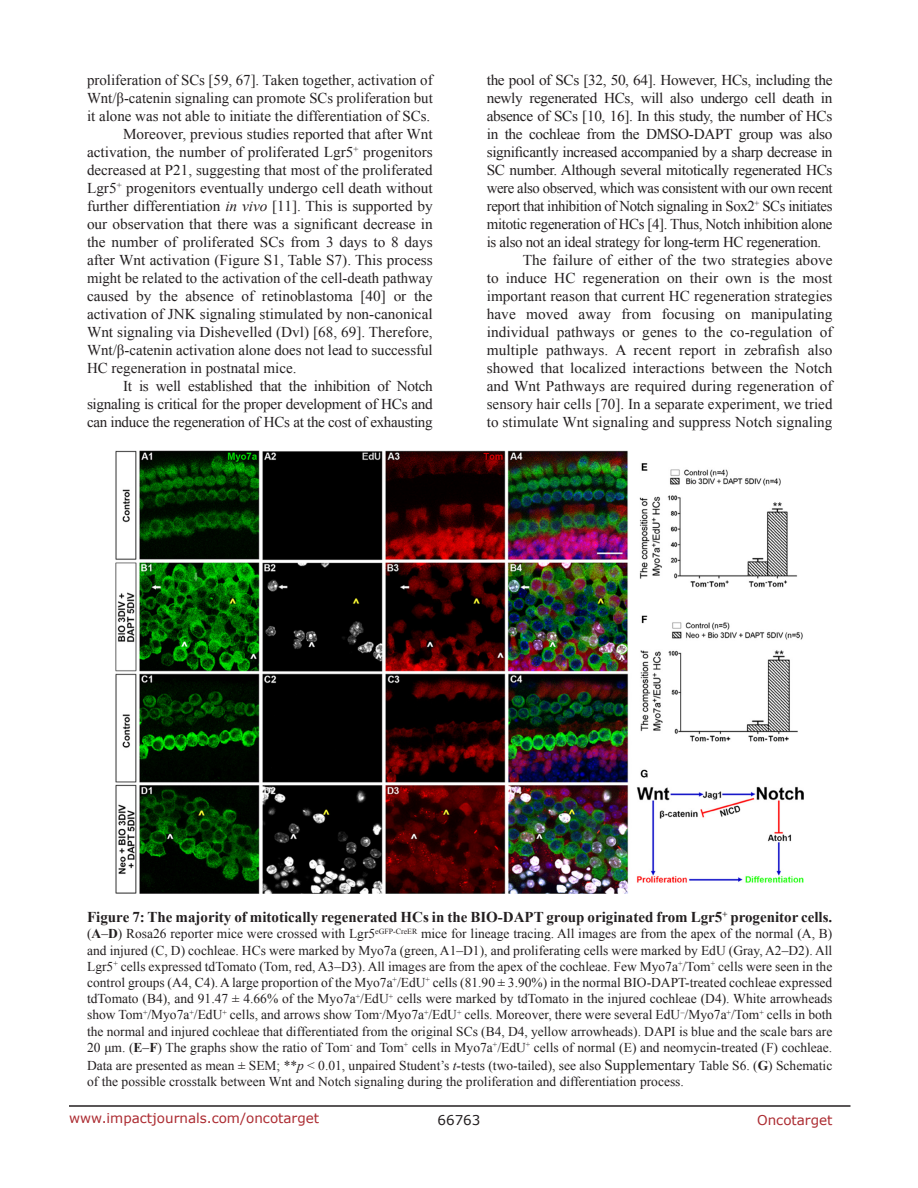
<style>
.page{position:relative;width:918px;height:1188px;background:#fff}
.page>*{position:absolute;margin:0;border:0;box-sizing:border-box;transform-origin:0 0}
.BodyText{font:15px/18px "Times New Roman";color:#231f20;text-align:justify}
.FigureText{font:700 15px "Times New Roman";color:#231f20}
.FigureText-2{font:13.5px/16.2px "Times New Roman";color:#231f20;text-align:justify}
.t1{font:13.5px "Verdana";color:#ac2b31}
.t2{font:13.5px "Verdana";color:#231f20}
.s1{font-style:italic}
.s2{font-weight:700}
.s3{font-size:15px}
</style>
<div class="page">
<hr style="left:69px;top:1105px;width:781px;height:2px;background:#231f20">
<img style="left:116px;top:451px;width:688px;height:442px">
<p class="BodyText" style="left:87px;top:71px;width:347px">proliferation of SCs [59, 67]. Taken together, activation of Wnt/β-catenin signaling can promote SCs proliferation but it alone was not able to initiate the differentiation of SCs.</p>
<p class="BodyText" style="left:87px;top:125px;width:347px;text-indent:36px">Moreover, previous studies reported that after Wnt activation, the number of proliferated Lgr5<sup>+</sup> progenitors decreased at P21, suggesting that most of the proliferated Lgr5<sup>+</sup> progenitors eventually undergo cell death without further differentiation <span class="s1">in vivo</span> [11]. This is supported by our observation that there was a significant decrease in the number of proliferated SCs from 3 days to 8 days after Wnt activation (Figure S1, Table S7). This process might be related to the activation of the cell-death pathway caused by the absence of retinoblastoma [40] or the activation of JNK signaling stimulated by non-canonical Wnt signaling via Dishevelled (Dvl) [68, 69]. Therefore, Wnt/β-catenin activation alone does not lead to successful HC regeneration in postnatal mice.</p>
<p class="BodyText" style="left:87px;top:377px;width:347px;text-indent:36px">It is well established that the inhibition of Notch signaling is critical for the proper development of HCs and can induce the regeneration of HCs at the cost of exhausting</p>
<p class="BodyText" style="left:487px;top:71px;width:347px">the pool of SCs [32, 50, 64]. However, HCs, including the newly regenerated HCs, will also undergo cell death in absence of SCs [10, 16]. In this study, the number of HCs in the cochleae from the DMSO-DAPT group was also significantly increased accompanied by a sharp decrease in SC number. Although several mitotically regenerated HCs were also observed, which was consistent with our own recent report that inhibition of Notch signaling in Sox2<sup>+</sup> SCs initiates mitotic regeneration of HCs [4]. Thus, Notch inhibition alone is also not an ideal strategy for long-term HC regeneration.</p>
<p class="BodyText" style="left:487px;top:251px;width:347px;text-indent:36px">The failure of either of the two strategies above to induce HC regeneration on their own is the most important reason that current HC regeneration strategies have moved away from focusing on manipulating individual pathways or genes to the co-regulation of multiple pathways. A recent report in zebrafish also showed that localized interactions between the Notch and Wnt Pathways are required during regeneration of sensory hair cells [70]. In a separate experiment, we tried to stimulate Wnt signaling and suppress Notch signaling</p>
<p class="FigureText" style="left:87px;top:907px;width:747px">Figure 7: The majority of mitotically regenerated HCs in the BIO-DAPT group originated from Lgr5<sup>+</sup> progenitor cells.</p>
<p class="FigureText-2" style="left:87px;top:926px;width:747px">(<span class="s2">A</span>–<span class="s2">D</span>) Rosa26 reporter mice were crossed with Lgr5<sup>eGFP-CreER</sup> mice for lineage tracing. All images are from the apex of the normal (A, B) and injured (C, D) cochleae. HCs were marked by Myo7a (green, A1–D1), and proliferating cells were marked by EdU (Gray, A2–D2). All Lgr5<sup>+</sup> cells expressed tdTomato (Tom, red, A3–D3). All images are from the apex of the cochleae. Few Myo7a<sup>+</sup>/Tom<sup>+</sup> cells were seen in the control groups (A4, C4). A large proportion of the Myo7a<sup>+</sup>/EdU<sup>+</sup> cells (81.90 ± 3.90%) in the normal BIO-DAPT-treated cochleae expressed tdTomato (B4), and 91.47 ± 4.66% of the Myo7a<sup>+</sup>/EdU<sup>+</sup> cells were marked by tdTomato in the injured cochleae (D4). White arrowheads show Tom<sup>+</sup>/Myo7a<sup>+</sup>/EdU<sup>+</sup> cells, and arrows show Tom<sup>-</sup>/Myo7a<sup>+</sup>/EdU<sup>+</sup> cells. Moreover, there were several EdU−/Myo7a<sup>+</sup>/Tom<sup>+</sup> cells in both the normal and injured cochleae that differentiated from the original SCs (B4, D4, yellow arrowheads). DAPI is blue and the scale bars are 20 μm. (<span class="s2">E</span>–<span class="s2">F</span>) The graphs show the ratio of Tom<sup>-</sup> and Tom<sup>+</sup> cells in Myo7a<sup>+</sup>/EdU<sup>+</sup> cells of normal (E) and neomycin-treated (F) cochleae.</p>
<p class="FigureText-2" style="left:87px;top:1057px;width:747px">Data are presented as mean ± SEM; **<span class="s1">p</span> &lt; 0.01, unpaired Student’s <span class="s1">t</span>-tests (two-tailed), see also <span class="s3">Supplementary</span> Table S6. (<span class="s2">G</span>) Schematic of the possible crosstalk between Wnt and Notch signaling during the proliferation and differentiation process.</p>
<p class="t1" style="left:69px;top:1109px;width:252px">www.impactjournals.com/oncotarget</p>
<p class="t2" style="left:438px;top:1111px;width:44px">66763</p>
<p class="t1" style="left:757px;top:1111px;width:77px">Oncotarget</p>
</div>
